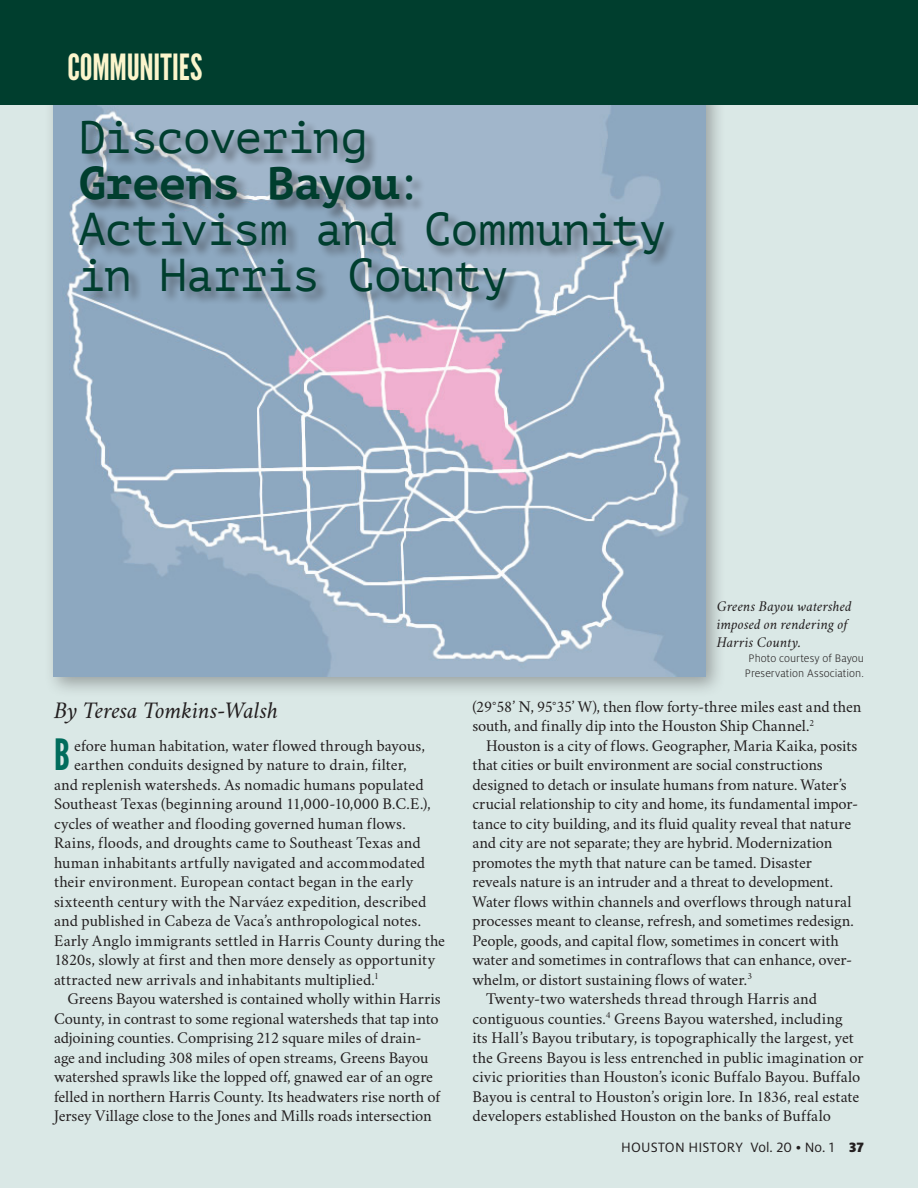
<style>
.page{position:relative;width:918px;height:1188px;background:#dae8e6}
.page>*{position:absolute;margin:0;border:0;box-sizing:border-box;transform-origin:0 0}
.t1{font:45.9px/45.9px "PT Mono";letter-spacing:-.025em;color:#003e2e}
.t2{font:43.05px "League Gothic";color:#006c5c}
.t3{font:36px "League Gothic";letter-spacing:-.005em;color:#fbf5cc}
.t4{font:italic 24px "Crimson";letter-spacing:-.005em;color:#231f20}
.t5{font:16.5px/19.5px "Crimson";color:#231f20}
.t6{font:italic 15px/18px "Crimson";letter-spacing:.005em;color:#231f20}
.t7{font:15px "Milo OT";letter-spacing:.01em;color:#231f20}
.t8{font:300 12px/15px "Milo OT";letter-spacing:.005em;color:#231f20;text-align:center}
.s1{font-weight:700}
.s2{font-weight:900}
</style>
<div class="page">
<div style="left:44px;top:80px;width:682px;height:617px;background:#231f20;opacity:.35"></div>
<img style="left:53px;top:105px;width:653px;height:572px">
<div style="left:80px;top:120px;width:598px;height:194px;background:#231f20;opacity:.5"></div>
<div style="left:0;top:0;width:918px;height:105px;background:#003e2e"></div>
<h3 class="t3" style="left:68px;top:45px;width:136px">COMMUNITIES</h3>
<h1 class="t1" style="left:79px;top:115px;width:589px">Discovering<br><span class="s1">Greens Bayou</span>:<br>Activism and Community in Harris County</h1>
<p class="t6" style="left:717px;top:597px;width:136px">Greens Bayou watershed imposed on rendering of<br>Harris County.</p>
<p class="t8" style="left:745px;top:651px;width:121px">Photo courtesy of Bayou<br>Preservation Association.</p>
<h3 class="t4" style="left:54px;top:695px;width:226px">By Teresa Tomkins-Walsh</h3>
<h2 class="t2" style="left:54px;top:729px;width:17px">B</h2>
<p class="t5" style="left:74px;top:733px;width:352px">efore human habitation, water flowed through bayous,</p>
<p class="t5" style="left:74px;top:753px;width:334px">earthen conduits designed by nature to drain, filter,</p>
<p class="t5" style="left:54px;top:772px;width:371px">and replenish watersheds. As nomadic humans populated</p>
<p class="t5" style="left:54px;top:792px;width:378px">Southeast Texas (beginning around 11,000-10,000 B.C.E.),</p>
<p class="t5" style="left:54px;top:811px;width:353px">cycles of weather and flooding governed human flows.</p>
<p class="t5" style="left:54px;top:831px;width:368px">Rains, floods, and droughts came to Southeast Texas and</p>
<p class="t5" style="left:54px;top:850px;width:373px">human inhabitants artfully navigated and accommodated</p>
<p class="t5" style="left:54px;top:870px;width:361px">their environment. European contact began in the early</p>
<p class="t5" style="left:54px;top:889px;width:374px">sixteenth century with the Narváez expedition, described</p>
<p class="t5" style="left:54px;top:909px;width:368px">and published in Cabeza de Vaca’s anthropological notes.</p>
<p class="t5" style="left:54px;top:928px;width:393px">Early Anglo immigrants settled in Harris County during the</p>
<p class="t5" style="left:54px;top:948px;width:383px">1820s, slowly at first and then more densely as opportunity</p>
<p class="t5" style="left:54px;top:967px;width:326px">attracted new arrivals and inhabitants multiplied.<sup>1</sup></p>
<p class="t5" style="left:68px;top:987px;width:375px">Greens Bayou watershed is contained wholly within Harris</p>
<p class="t5" style="left:54px;top:1006px;width:386px">County, in contrast to some regional watersheds that tap into</p>
<p class="t5" style="left:54px;top:1026px;width:369px">adjoining counties. Comprising 212 square miles of drain-</p>
<p class="t5" style="left:54px;top:1045px;width:376px">age and including 308 miles of open streams, Greens Bayou</p>
<p class="t5" style="left:54px;top:1065px;width:381px">watershed sprawls like the lopped off, gnawed ear of an ogre</p>
<p class="t5" style="left:54px;top:1084px;width:388px">felled in northern Harris County. Its headwaters rise north of</p>
<p class="t5" style="left:54px;top:1104px;width:379px">Jersey Village close to the Jones and Mills roads intersection</p>
<p class="t5" style="left:473px;top:694px;width:390px">(29°58’ N, 95°35’ W), then flow forty-three miles east and then south, and finally dip into the Houston Ship Channel.<sup>2</sup></p>
<p class="t5" style="left:486px;top:733px;width:373px">Houston is a city of flows. Geographer, Maria Kaika, posits</p>
<p class="t5" style="left:473px;top:753px;width:352px">that cities or built environment are social constructions</p>
<p class="t5" style="left:473px;top:772px;width:376px">designed to detach or insulate humans from nature. Water’s</p>
<p class="t5" style="left:473px;top:792px;width:387px">crucial relationship to city and home, its fundamental impor-</p>
<p class="t5" style="left:473px;top:811px;width:380px">tance to city building, and its fluid quality reveal that nature</p>
<p class="t5" style="left:473px;top:831px;width:361px">and city are not separate; they are hybrid. Modernization</p>
<p class="t5" style="left:473px;top:850px;width:341px">promotes the myth that nature can be tamed. Disaster</p>
<p class="t5" style="left:473px;top:870px;width:362px">reveals nature is an intruder and a threat to development.</p>
<p class="t5" style="left:473px;top:889px;width:381px">Water flows within channels and overflows through natural</p>
<p class="t5" style="left:473px;top:909px;width:383px">processes meant to cleanse, refresh, and sometimes redesign.</p>
<p class="t5" style="left:473px;top:928px;width:368px">People, goods, and capital flow, sometimes in concert with</p>
<p class="t5" style="left:473px;top:948px;width:381px">water and sometimes in contraflows that can enhance, over-</p>
<p class="t5" style="left:473px;top:967px;width:281px">whelm, or distort sustaining flows of water.<sup>3</sup></p>
<p class="t5" style="left:486px;top:987px;width:333px">Twenty-two watersheds thread through Harris and</p>
<p class="t5" style="left:473px;top:1006px;width:372px">contiguous counties.<sup>4</sup> Greens Bayou watershed, including</p>
<p class="t5" style="left:472px;top:1026px;width:383px">its Hall’s Bayou tributary, is topographically the largest, yet</p>
<p class="t5" style="left:472px;top:1045px;width:393px">the Greens Bayou is less entrenched in public imagination or</p>
<p class="t5" style="left:472px;top:1065px;width:389px">civic priorities than Houston’s iconic Buffalo Bayou. Buffalo</p>
<p class="t5" style="left:472px;top:1084px;width:389px">Bayou is central to Houston’s origin lore. In 1836, real estate</p>
<p class="t5" style="left:472px;top:1104px;width:360px">developers established Houston on the banks of Buffalo</p>
<p class="t7" style="left:621px;top:1139px;width:244px">HOUSTON HISTORY Vol. 20 • No. 1 <span class="s2">37</span></p>
</div>
